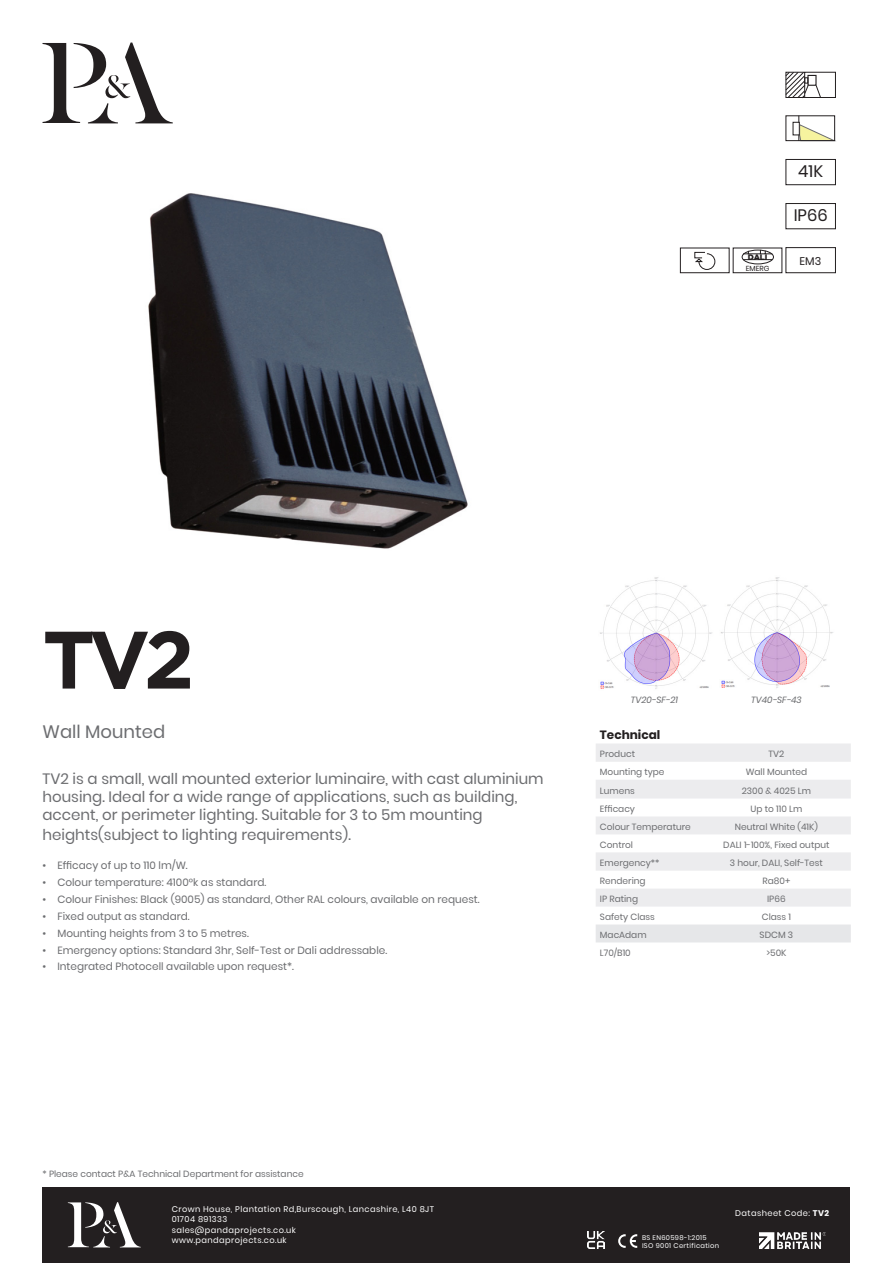
<style>
.page{position:relative;width:893px;height:1263px;background:#fff}
.page>*{position:absolute;margin:0;border:0;box-sizing:border-box;transform-origin:0 0}
.t1{font:700 81.15px "Gotham";color:#231f20}
.t2{font:18px "Poppins";color:#6c6d70}
.t3{font:16.65px "Poppins";color:#231f20}
.t4{font:15px/18px "Poppins";color:#6c6d70}
.t5{font:700 12px "Poppins";color:#231f20}
.t6{font:11.1px "Poppins";color:#231f20}
.t7{font:10.5px "Poppins";color:#6c6d70}
.t8{font:9px "Poppins";color:#6c6d70}
.t9{font:italic 9px "Poppins";color:#6c6d70}
.t10{font:8.25px/10.5px "Poppins";letter-spacing:.05em;color:#fff}
.t11{font:900 7.95px "Gotham";color:#231f20}
.t12{font:7.35px "Poppins";color:#231f20}
.t13{font:6.75px/8.1px "Poppins";letter-spacing:.05em;color:#fff}
.s1{font-weight:700}
</style>
<div class="page">
<img style="left:148px;top:193px;width:320px;height:356px">
<div style="left:43px;top:1187px;width:807px;height:76px;background:#231f20"></div>
<svg style="left:43px;top:43px;width:130px;height:80px"></svg>
<svg style="left:68px;top:1202px;width:73px;height:45px"></svg>
<img style="left:720px;top:577px;width:113px;height:111px">
<img style="left:600px;top:577px;width:112px;height:112px">
<div style="left:793px;top:122px;width:7px;height:13px;border:1px solid #231f20"></div>
<svg style="left:798px;top:116px;width:37px;height:26px"></svg>
<svg style="left:680px;top:247px;width:103px;height:26px"></svg>
<img style="left:587px;top:1232px;width:17px;height:16px">
<svg style="left:618px;top:1234px;width:19px;height:14px"></svg>
<img style="left:760px;top:1233px;width:65px;height:15px">
<div style="left:785px;top:247px;width:51px;height:26px;border:1px solid #231f20"></div>
<svg style="left:785px;top:71px;width:51px;height:28px"></svg>
<svg style="left:596px;top:744px;width:255px;height:162px"></svg>
<div style="left:596px;top:924px;width:255px;height:18px;background:#e6e7e9"></div>
<div style="left:785px;top:159px;width:51px;height:26px;border:1px solid #231f20"></div>
<div style="left:785px;top:203px;width:51px;height:26px;border:1px solid #231f20"></div>
<p class="t11" style="left:748px;top:251px;width:21px">DALI</p>
<p class="t12" style="left:746px;top:264px;width:25px">EMERG</p>
<h3 class="t3" style="left:798px;top:162px;width:26px">41K</h3>
<h3 class="t3" style="left:794px;top:206px;width:36px">IP66</h3>
<p class="t6" style="left:800px;top:254px;width:23px">EM3</p>
<h1 class="t1" style="left:43px;top:606px;width:153px">TV2</h1>
<h2 class="t2" style="left:43px;top:722px;width:124px">Wall Mounted</h2>
<h3 class="t4" style="left:43px;top:770px;width:503px">TV2 is a small, wall mounted exterior luminaire, with cast aluminium housing. Ideal for a wide range of applications, such as building, accent, or perimeter lighting. Suitable for 3 to 5m mounting</h3>
<h3 class="t4" style="left:43px;top:825px;width:310px">heights(subject to lighting requirements).</h3>
<p class="t7" style="left:43px;top:859px;width:147px">• Efficacy of up to 110 lm/W.</p>
<p class="t7" style="left:43px;top:876px;width:225px">• Colour temperature: 4100°k as standard.</p>
<p class="t7" style="left:43px;top:893px;width:439px">• Colour Finishes: Black (9005) as standard, Other RAL colours, available on request.</p>
<p class="t7" style="left:43px;top:910px;width:149px">• Fixed output as standard.</p>
<p class="t7" style="left:43px;top:927px;width:208px">• Mounting heights from 3 to 5 metres.</p>
<p class="t7" style="left:43px;top:944px;width:346px">• Emergency options: Standard 3hr, Self-Test or Dali addressable.</p>
<p class="t7" style="left:43px;top:961px;width:253px">• Integrated Photocell available upon request*.</p>
<p class="t9" style="left:631px;top:695px;width:49px">TV20-SF-21</p>
<p class="t9" style="left:751px;top:695px;width:52px">TV40-SF-43</p>
<p class="t5" style="left:600px;top:728px;width:62px">Technical</p>
<p class="t8" style="left:600px;top:749px;width:37px">Product</p>
<p class="t8" style="left:768px;top:749px;width:17px">TV2</p>
<p class="t8" style="left:600px;top:767px;width:66px">Mounting type</p>
<p class="t8" style="left:746px;top:767px;width:63px">Wall Mounted</p>
<p class="t8" style="left:600px;top:785px;width:36px">Lumens</p>
<p class="t8" style="left:742px;top:785px;width:71px">2300 &amp; 4025 Lm</p>
<p class="t8" style="left:600px;top:804px;width:37px">Efficacy</p>
<p class="t8" style="left:751px;top:804px;width:53px">Up to 110 Lm</p>
<p class="t8" style="left:600px;top:822px;width:92px">Colour Temperature</p>
<p class="t8" style="left:735px;top:822px;width:85px">Neutral White (41K)</p>
<p class="t8" style="left:600px;top:840px;width:35px">Control</p>
<p class="t8" style="left:723px;top:840px;width:108px">DALI 1-100%, Fixed output</p>
<p class="t8" style="left:600px;top:858px;width:61px">Emergency**</p>
<p class="t8" style="left:730px;top:858px;width:94px">3 hour, DALI, Self-Test</p>
<p class="t8" style="left:600px;top:876px;width:47px">Rendering</p>
<p class="t8" style="left:763px;top:876px;width:29px">Ra80+</p>
<p class="t8" style="left:600px;top:894px;width:40px">IP Rating</p>
<p class="t8" style="left:767px;top:894px;width:20px">IP66</p>
<p class="t8" style="left:600px;top:912px;width:56px">Safety Class</p>
<p class="t8" style="left:762px;top:912px;width:31px">Class 1</p>
<p class="t8" style="left:600px;top:930px;width:48px">MacAdam</p>
<p class="t8" style="left:760px;top:930px;width:35px">SDCM 3</p>
<p class="t8" style="left:600px;top:948px;width:32px">L70/B10</p>
<p class="t8" style="left:766px;top:948px;width:22px">&gt;50K</p>
<p class="t8" style="left:43px;top:1168px;width:263px">* Please contact P&amp;A Technical Department for assistance</p>
<p class="t10" style="left:172px;top:1204px;width:264px">Crown House, Plantation Rd,Burscough, Lancashire, L40 8JT<br>01704 891333<br>sales@pandaprojects.co.uk<br>www.pandaprojects.co.uk</p>
<p class="t13" style="left:642px;top:1233px;width:79px">BS EN60598-1:2015<br>ISO 9001 Certification</p>
<p class="t10" style="left:735px;top:1207px;width:95px">Datasheet Code: <span class="s1">TV2</span></p>
</div>
